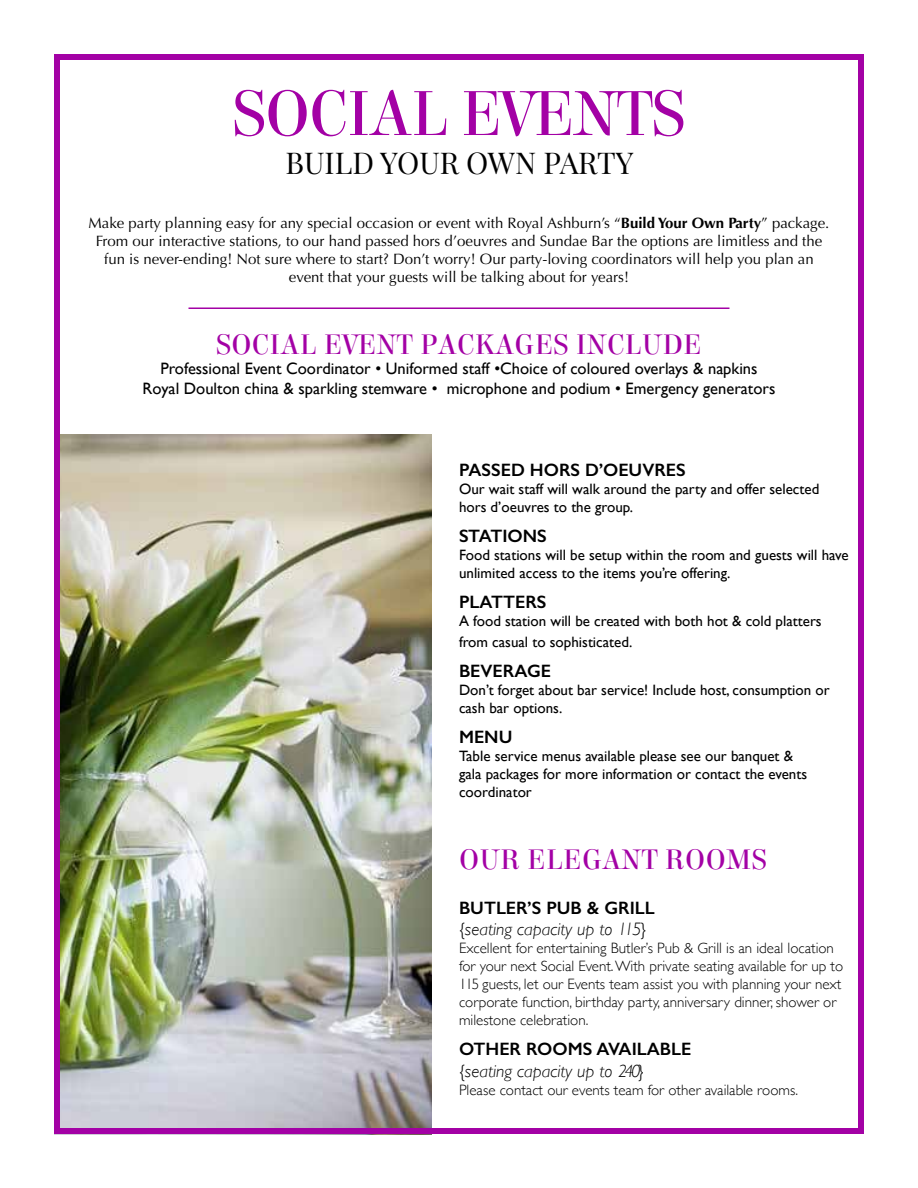
<style>
.page{position:relative;width:918px;height:1188px;background:#fff}
.page>*{position:absolute;margin:0;border:0;box-sizing:border-box;transform-origin:0 0}
.t1{font:67.5px "Elsie";letter-spacing:-.02em;color:#a301a5}
.t2{font:30px "Elsie";letter-spacing:.01em;color:#a301a5}
.t3{font:30px "Playfair Display";letter-spacing:-.005em;color:#000}
.t4{font:600 18px "Gill Sans";color:#000}
.t5{font:italic 300 18px "Gill Sans";color:#000}
.t6{font:16.5px/19.8px "Gill Sans";color:#000;text-align:center}
.t7{font:15px/18px "Gill Sans";color:#000}
.t8{font:15px/18px "Optima";color:#000;text-align:center}
.t9{font:300 15px/18px "Gill Sans";color:#000}
.s1{font-weight:700}
</style>
<div class="page">
<img style="left:54px;top:435px;width:378px;height:700px">
<div style="left:54px;top:54px;width:810px;height:1080px;border:6px solid #a301a5"></div>
<hr style="left:189px;top:308px;width:540px;height:1px;background:#a301a5">
<h1 class="t1" style="left:232px;top:76px;width:455px">SOCIAL EVENTS</h1>
<h2 class="t3" style="left:286px;top:144px;width:349px">BUILD YOUR OWN PARTY</h2>
<p class="t8" style="left:89px;top:214px;width:742px">Make party planning easy for any special occasion or event with Royal Ashburn’s “<span class="s1">Build Your Own Party</span>” package.<br>From our interactive stations, to our hand passed hors d’oeuvres and Sundae Bar the options are limitless and the fun is never-ending! Not sure where to start? Don’t worry! Our party-loving coordinators will help you plan an event that your guests will be talking about for years!</p>
<h2 class="t2" style="left:216px;top:328px;width:487px">SOCIAL EVENT PACKAGES INCLUDE</h2>
<p class="t6" style="left:143px;top:358px;width:634px">Professional Event Coordinator • Uniformed staff •Choice of coloured overlays &amp; napkins<br>Royal Doulton china &amp; sparkling stemware • microphone and podium • Emergency generators</p>
<p class="t4" style="left:459px;top:459px;width:228px">PASSED HORS D’OEUVRES</p>
<p class="t7" style="left:459px;top:479px;width:362px">Our wait staff will walk around the party and offer selected hors d’oeuvres to the group.</p>
<p class="t4" style="left:459px;top:525px;width:89px">STATIONS</p>
<p class="t7" style="left:459px;top:545px;width:391px">Food stations will be setup within the room and guests will have unlimited access to the items you’re offering.</p>
<p class="t4" style="left:459px;top:591px;width:89px">PLATTERS</p>
<p class="t7" style="left:459px;top:610px;width:364px;line-height:21px">A food station will be created with both hot &amp; cold platters from casual to sophisticated.</p>
<p class="t4" style="left:459px;top:660px;width:94px">BEVERAGE</p>
<p class="t7" style="left:459px;top:680px;width:372px">Don’t forget about bar service! Include host, consumption or cash bar options.</p>
<p class="t4" style="left:459px;top:726px;width:55px">MENU</p>
<p class="t7" style="left:459px;top:746px;width:350px">Table service menus available please see our banquet &amp; gala packages for more information or contact the events coordinator</p>
<h2 class="t2" style="left:459px;top:842px;width:309px">OUR ELEGANT ROOMS</h2>
<p class="t4" style="left:459px;top:897px;width:197px">BUTLER’S PUB &amp; GRILL</p>
<p class="t5" style="left:459px;top:919px;width:189px">{seating capacity up to 115}</p>
<p class="t9" style="left:459px;top:939px;width:386px">Excellent for entertaining Butler’s Pub &amp; Grill is an ideal location for your next Social Event. With private seating available for up to 115 guests, let our Events team assist you with planning your next corporate function, birthday party, anniversary dinner, shower or milestone celebration.</p>
<p class="t4" style="left:459px;top:1038px;width:234px">OTHER ROOMS AVAILABLE</p>
<p class="t5" style="left:459px;top:1061px;width:186px">{seating capacity up to 240}</p>
<p class="t9" style="left:459px;top:1080px;width:341px">Please contact our events team for other available rooms.</p>
</div>
